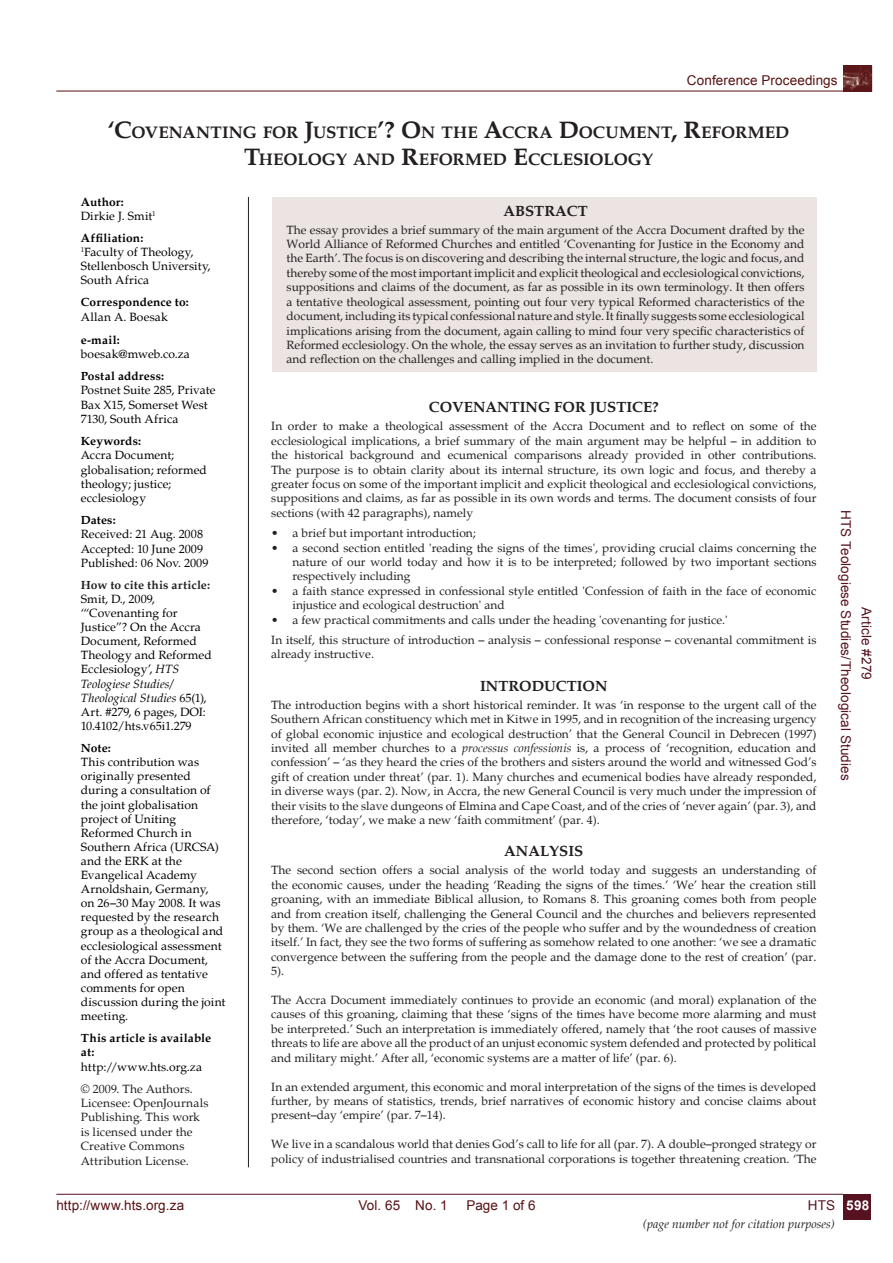
<style>
.page{position:relative;width:893px;height:1263px;background:#fff}
.page>*{position:absolute;margin:0;border:0;box-sizing:border-box;transform-origin:0 0}
.t1{font:700 16.95px/27px "Palatino";letter-spacing:.005em;color:#231f20;text-align:center}
.t2{font:700 15px "Palatino";color:#231f20}
.t3{font:13.5px "Arial";letter-spacing:.01em;color:#561113}
.t4{font:13.5px "Arial";letter-spacing:.01em;color:#561220}
.t5{font:700 13.5px "Arial";color:#fff}
.t6{font:12px/14.4px "Palatino";color:#231f20;text-align:justify}
.t7{font:12px/14.1px "Palatino";letter-spacing:.005em;color:#000}
.t8{font:700 12px/14.4px "Palatino";letter-spacing:.015em;color:#000}
.t9{font:italic 12px "Palatino";color:#231f20}
.t10{font:700 12px "Palatino";color:#231f20}
.s1{font-size:24.3px}
.s2{font-weight:700}
.s3{font-style:italic}
</style>
<div class="page">
<img style="left:846px;top:67px;width:24px;height:22px">
<hr style="left:56px;top:1194px;width:787px;height:1px;background:#561220">
<hr style="left:56px;top:91px;width:788px;height:1px;background:#561113">
<div style="left:844px;top:65px;width:28px;height:26px;border:1px solid #561113"></div>
<div style="left:843px;top:1194px;width:28px;height:25px;background:#561220"></div>
<div style="left:272px;top:197px;width:544px;height:175px;background:#ebe4e2"></div>
<hr style="left:248px;top:197px;width:1px;height:970px;background:#231f20">
<p class="t3" style="left:687px;top:71px;width:152px">Conference Proceedings</p>
<h1 class="t1" style="left:108px;top:119px;width:683px"><span class="s1">‘C</span>OVENANTING FOR <span class="s1">J</span>USTICE<span class="s1">’? O</span>N THE <span class="s1">A</span>CCRA <span class="s1">D</span>OCUMENT<span class="s1">, R</span>EFORMED<br><span class="s1">T</span>HEOLOGY AND <span class="s1">R</span>EFORMED <span class="s1">E</span>CCLESIOLOGY</h1>
<p class="t7" style="left:81px;top:195px;width:76px"><span class="s2">Author:<br></span>Dirkie J. Smit<sup>1</sup></p>
<p class="t7" style="left:81px;top:231px;width:131px"><span class="s2">Affiliation:<br></span><sup>1</sup>Faculty of Theology,<br>Stellenbosch University,<br>South Africa</p>
<p class="t8" style="left:81px;top:295px;width:110px">Correspondence to:</p>
<p class="t7" style="left:81px;top:310px;width:89px">Allan A. Boesak</p>
<p class="t8" style="left:81px;top:333px;width:41px">e-mail:</p>
<p class="t7" style="left:81px;top:348px;width:111px">boesak@mweb.co.za</p>
<p class="t8" style="left:81px;top:369px;width:85px">Postal address:</p>
<p class="t7" style="left:81px;top:383px;width:136px">Postnet Suite 285, Private<br>Bax X15, Somerset West<br>7130, South Africa</p>
<p class="t8" style="left:81px;top:434px;width:62px">Keywords:</p>
<p class="t7" style="left:81px;top:448px;width:128px">Accra Document; globalisation; reformed theology; justice; ecclesiology</p>
<p class="t8" style="left:81px;top:513px;width:36px">Dates:</p>
<p class="t7" style="left:81px;top:527px;width:129px">Received: 21 Aug. 2008<br>Accepted: 10 June 2009<br>Published: 06 Nov. 2009</p>
<p class="t10" style="left:81px;top:578px;width:131px">How to cite this article:</p>
<p class="t7" style="left:81px;top:592px;width:133px">Smit, D., 2009, ‘“Covenanting for<br>Justice”? On the Accra<br>Document, Reformed<br>Theology and Reformed<br>Ecclesiology’, <span class="s3">HTS<br>Teologiese Studies/<br>Theological Studies</span> 65(1),<br>Art. #279, 6 pages, DOI:<br>10.4102/hts.v65i1.279</p>
<p class="t8" style="left:81px;top:741px;width:32px">Note:</p>
<p class="t7" style="left:81px;top:755px;width:146px">This contribution was originally presented during a consultation of the joint globalisation project of Uniting<br>Reformed Church in<br>Southern Africa (URCSA) and the ERK at the<br>Evangelical Academy<br>Arnoldshain, Germany,<br>on 26–30 May 2008. It was requested by the research group as a theological and ecclesiological assessment of the Accra Document, and offered as tentative comments for open discussion during the joint meeting.</p>
<p class="t8" style="left:81px;top:1031px;width:132px">This article is available at:</p>
<p class="t7" style="left:81px;top:1060px;width:123px">http://www.hts.org.za</p>
<p class="t6" style="left:81px;top:1082px;width:129px;text-align:left">© 2009. The Authors.<br>Licensee: OpenJournals<br>Publishing. This work is licensed under the<br>Creative Commons<br>Attribution License.</p>
<p class="t2" style="left:503px;top:202px;width:86px">ABSTRACT</p>
<p class="t6" style="left:287px;top:223px;width:519px">The essay provides a brief summary of the main argument of the Accra Document drafted by the World Alliance of Reformed Churches and entitled ‘Covenanting for Justice in the Economy and the Earth’. The focus is on discovering and describing the internal structure, the logic and focus, and thereby some of the most important implicit and explicit theological and ecclesiological convictions, suppositions and claims of the document, as far as possible in its own terminology. It then offers a tentative theological assessment, pointing out four very typical Reformed characteristics of the document, including its typical confessional nature and style. It finally suggests some ecclesiological implications arising from the document, again calling to mind four very specific characteristics of Reformed ecclesiology. On the whole, the essay serves as an invitation to further study, discussion and reflection on the challenges and calling implied in the document.</p>
<p class="t2" style="left:429px;top:399px;width:231px">COVENANTING FOR JUSTICE?</p>
<p class="t6" style="left:271px;top:419px;width:547px">In order to make a theological assessment of the Accra Document and to reflect on some of the ecclesiological implications, a brief summary of the main argument may be helpful – in addition to the historical background and ecumenical comparisons already provided in other contributions.<br>The purpose is to obtain clarity about its internal structure, its own logic and focus, and thereby a greater focus on some of the important implicit and explicit theological and ecclesiological convictions, suppositions and claims, as far as possible in its own words and terms. The document consists of four sections (with 42 paragraphs), namely</p>
<p class="t6" style="left:271px;top:526px;width:206px">• a brief but important introduction;</p>
<p class="t6" style="left:293px;top:541px;width:525px;text-indent:-21px">• a second section entitled 'reading the signs of the times', providing crucial claims concerning the nature of our world today and how it is to be interpreted; followed by two important sections respectively including</p>
<p class="t6" style="left:293px;top:584px;width:525px;text-indent:-21px">• a faith stance expressed in confessional style entitled 'Confession of faith in the face of economic injustice and ecological destruction' and</p>
<p class="t6" style="left:271px;top:610px;width:547px;line-height:20.4px">• a few practical commitments and calls under the heading 'covenanting for justice.'<br>In itself, this structure of introduction – analysis – confessional response – covenantal commitment is</p>
<p class="t6" style="left:271px;top:647px;width:104px">already instructive.</p>
<p class="t2" style="left:480px;top:677px;width:129px">INTRODUCTION</p>
<p class="t6" style="left:271px;top:698px;width:547px">The introduction begins with a short historical reminder. It was ‘in response to the urgent call of the Southern African constituency which met in Kitwe in 1995, and in recognition of the increasing urgency of global economic injustice and ecological destruction’ that the General Council in Debrecen (1997) invited all member churches to a <span class="s3">processus confessionis</span> is, a process of ‘recognition, education and confession’ – ‘as they heard the cries of the brothers and sisters around the world and witnessed God’s gift of creation under threat’ (par. 1). Many churches and ecumenical bodies have already responded, in diverse ways (par. 2). Now, in Accra, the new General Council is very much under the impression of their visits to the slave dungeons of Elmina and Cape Coast, and of the cries of ‘never again’ (par. 3), and therefore, ‘today’, we make a new ‘faith commitment’ (par. 4).</p>
<p class="t2" style="left:504px;top:843px;width:81px">ANALYSIS</p>
<p class="t6" style="left:271px;top:863px;width:547px">The second section offers a social analysis of the world today and suggests an understanding of the economic causes, under the heading ‘Reading the signs of the times.’ ‘We’ hear the creation still groaning, with an immediate Biblical allusion, to Romans 8. This groaning comes both from people and from creation itself, challenging the General Council and the churches and believers represented by them. ‘We are challenged by the cries of the people who suffer and by the woundedness of creation itself.’ In fact, they see the two forms of suffering as somehow related to one another: ‘we see a dramatic convergence between the suffering from the people and the damage done to the rest of creation’ (par.<br>5).</p>
<p class="t6" style="left:271px;top:993px;width:547px">The Accra Document immediately continues to provide an economic (and moral) explanation of the causes of this groaning, claiming that these ‘signs of the times have become more alarming and must be interpreted.’ Such an interpretation is immediately offered, namely that ‘the root causes of massive threats to life are above all the product of an unjust economic system defended and protected by political and military might.’ After all, ‘economic systems are a matter of life’ (par. 6).</p>
<p class="t6" style="left:271px;top:1079px;width:547px">In an extended argument, this economic and moral interpretation of the signs of the times is developed further, by means of statistics, trends, brief narratives of economic history and concise claims about present–day ‘empire’ (par. 7–14).</p>
<p class="t6" style="left:271px;top:1137px;width:547px">We live in a scandalous world that denies God’s call to life for all (par. 7). A double–pronged strategy or policy of industrialised countries and transnational corporations is together threatening creation. ‘The</p>
<p class="t4" style="left:855px;top:510px;width:272px;rotate:90deg">HTS Teologiese Studies/Theological Studies</p>
<p class="t4" style="left:875px;top:607px;width:75px;rotate:90deg">Article #279</p>
<p class="t3" style="left:56px;top:1196px;width:129px">http://www.hts.org.za</p>
<p class="t4" style="left:808px;top:1196px;width:29px">HTS</p>
<p class="t3" style="left:358px;top:1196px;width:91px">Vol. 65 No. 1</p>
<p class="t3" style="left:466px;top:1196px;width:71px">Page 1 of 6</p>
<p class="t5" style="left:846px;top:1196px;width:25px">598</p>
<p class="t9" style="left:643px;top:1217px;width:193px">(page number not for citation purposes)</p>
</div>
